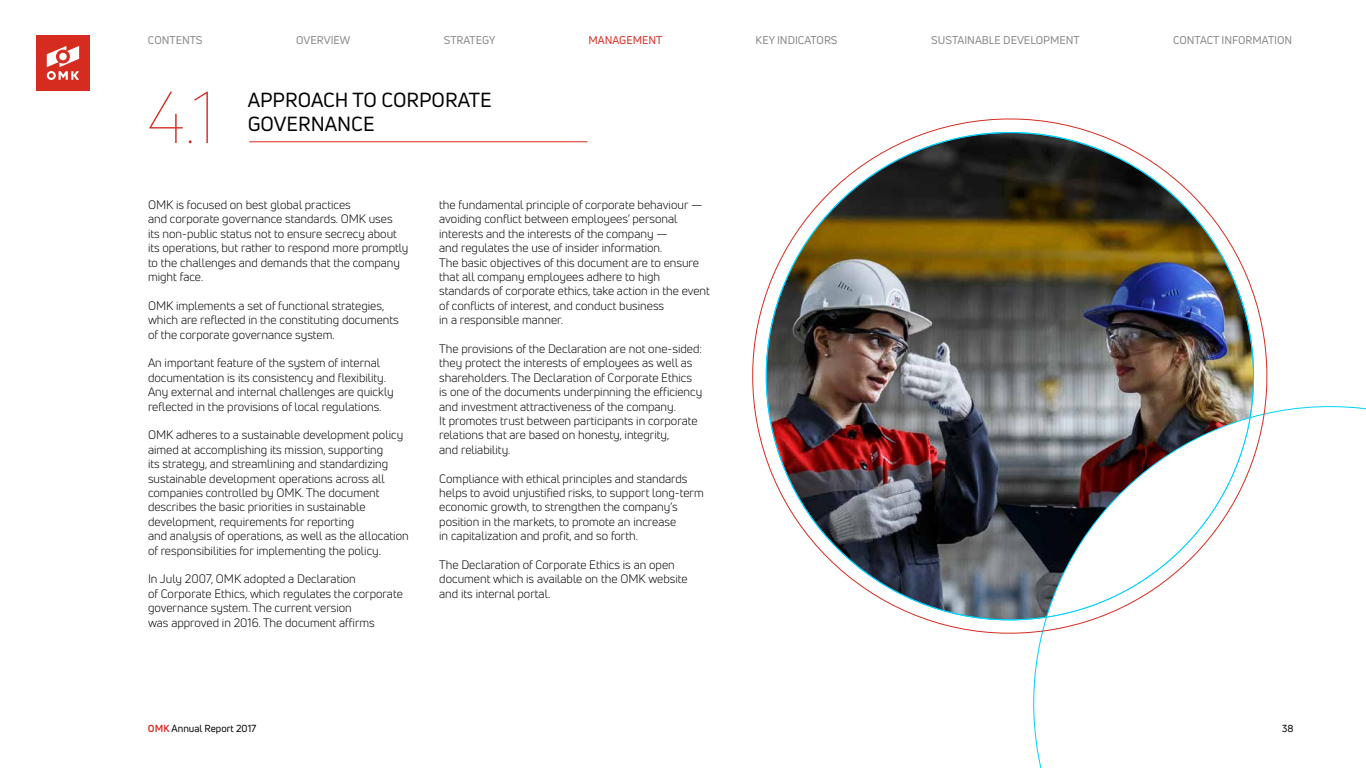
<style>
.page{position:relative;width:1366px;height:768px;background:#fff}
.page>*{position:absolute;margin:0;border:0;box-sizing:border-box;transform-origin:0 0}
.t1{font:100 72px "Uni Neue";color:#d62b1f}
.t2{font:20px/24px "Uni Neue";color:#000}
.t3{font:12px/14.4px "Uni Neue";color:#000}
.t4{font:11px "Uni Neue";color:#878787}
.t5{font:11px "Uni Neue";color:#d62b1f}
.t6{font:10px "Uni Neue";color:#000}
.s1{font-weight:700;color:#d62b1f}
</style>
<div class="page">
<div style="left:36px;top:35px;width:54px;height:56px;background:#d62b1f"></div>
<svg style="left:47px;top:46px;width:32px;height:34px"></svg>
<hr style="left:249px;top:141px;width:338px;height:1px;background:#d62b1f">
<img style="left:752px;top:118px;width:519px;height:519px">
<p class="t4" style="left:148px;top:33px;width:56px">CONTENTS</p>
<p class="t4" style="left:296px;top:33px;width:56px">OVERVIEW</p>
<p class="t4" style="left:444px;top:33px;width:53px">STRATEGY</p>
<p class="t5" style="left:589px;top:33px;width:75px">MANAGEMENT</p>
<p class="t4" style="left:756px;top:33px;width:84px">KEY INDICATORS</p>
<p class="t4" style="left:931px;top:33px;width:150px">SUSTAINABLE DEVELOPMENT</p>
<p class="t4" style="left:1173px;top:33px;width:121px">CONTACT INFORMATION</p>
<h1 class="t1" style="left:147px;top:74px;width:69px">4.1</h1>
<h2 class="t2" style="left:248px;top:88px;width:245px">APPROACH TO CORPORATE<br>GOVERNANCE</h2>
<p class="t3" style="left:148px;top:197px;width:262px">OMK is focused on best global practices<br>and corporate governance standards. OMK uses<br>its non-public status not to ensure secrecy about its operations, but rather to respond more promptly to the challenges and demands that the company might face.</p>
<p class="t3" style="left:148px;top:298px;width:252px">OMK implements a set of functional strategies, which are reflected in the constituting documents of the corporate governance system.</p>
<p class="t3" style="left:148px;top:356px;width:247px">An important feature of the system of internal documentation is its consistency and flexibility.<br>Any external and internal challenges are quickly reflected in the provisions of local regulations.</p>
<p class="t3" style="left:148px;top:428px;width:262px">OMK adheres to a sustainable development policy aimed at accomplishing its mission, supporting<br>its strategy, and streamlining and standardizing sustainable development operations across all companies controlled by OMK. The document describes the basic priorities in sustainable development, requirements for reporting<br>and analysis of operations, as well as the allocation of responsibilities for implementing the policy.</p>
<p class="t3" style="left:148px;top:572px;width:256px">In July 2007, OMK adopted a Declaration<br>of Corporate Ethics, which regulates the corporate governance system. The current version<br>was approved in 2016. The document affirms</p>
<p class="t3" style="left:439px;top:197px;width:272px">the fundamental principle of corporate behaviour — avoiding conflict between employees’ personal interests and the interests of the company —<br>and regulates the use of insider information.<br>The basic objectives of this document are to ensure that all company employees adhere to high standards of corporate ethics, take action in the event of conflicts of interest, and conduct business<br>in a responsible manner.</p>
<p class="t3" style="left:439px;top:341px;width:265px">The provisions of the Declaration are not one-sided: they protect the interests of employees as well as shareholders. The Declaration of Corporate Ethics is one of the documents underpinning the efficiency and investment attractiveness of the company.<br>It promotes trust between participants in corporate relations that are based on honesty, integrity,<br>and reliability.</p>
<p class="t3" style="left:439px;top:471px;width:266px">Compliance with ethical principles and standards helps to avoid unjustified risks, to support long-term economic growth, to strengthen the company’s position in the markets, to promote an increase<br>in capitalization and profit, and so forth.</p>
<p class="t3" style="left:439px;top:557px;width:250px">The Declaration of Corporate Ethics is an open document which is available on the OMK website and its internal portal.</p>
<p class="t6" style="left:148px;top:722px;width:110px"><span class="s1">OMK</span> Annual Report 2017</p>
<p class="t6" style="left:1282px;top:722px;width:13px">38</p>
</div>
